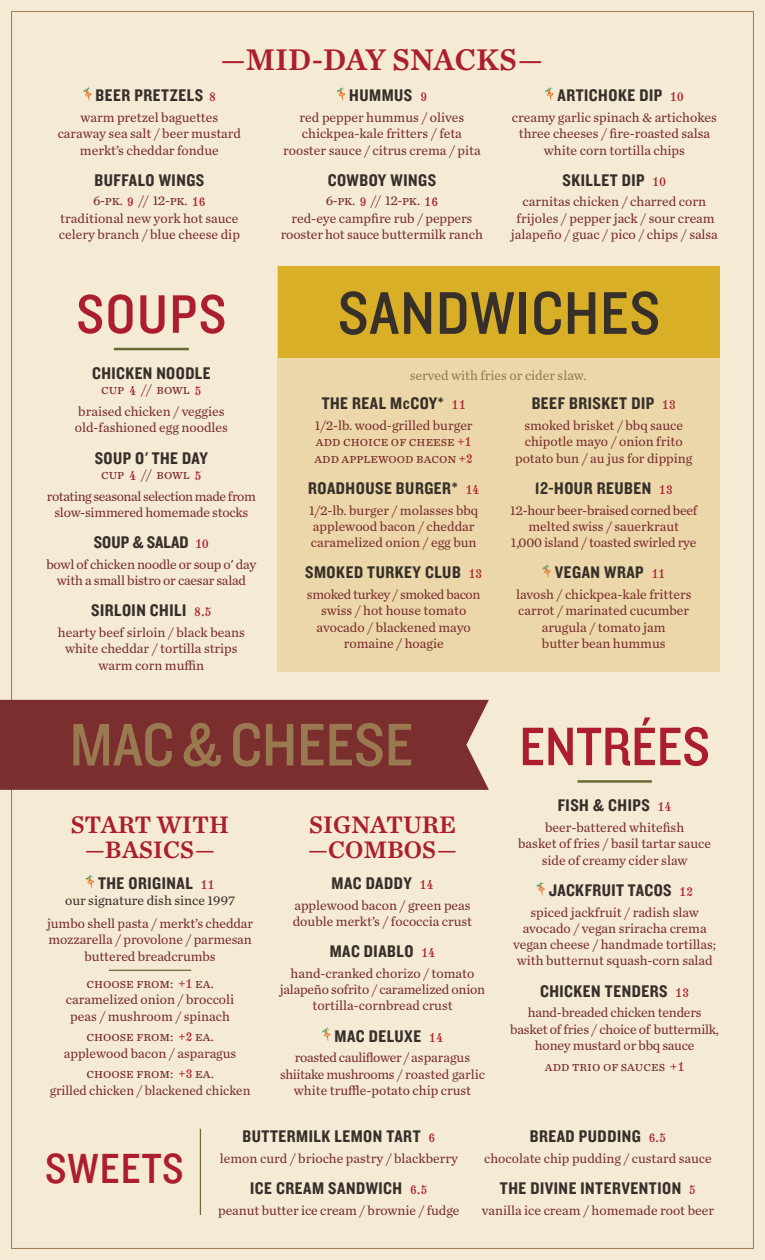
<style>
.page{position:relative;width:765px;height:1260px;background:#f5ebd5}
.page>*{position:absolute;margin:0;border:0;box-sizing:border-box;transform-origin:0 0}
.t1{font:62.5px "Knockout HTF30 Junior Welterwt";letter-spacing:.015em;color:#37302a}
.t2{font:62.5px "Knockout HTF30 Junior Welterwt";color:#9a7951}
.t3{font:56.25px "Knockout HTF30 Junior Welterwt";color:#ac1e2e}
.t4{font:43.75px "Knockout HTF30 Junior Welterwt";letter-spacing:.025em;color:#ac1e2e}
.t5{font:31.25px "Chronicle Text G2 Semi";color:#ac1e2e}
.t6{font:25px/25px "Chronicle Text G2 Semi";color:#ac1e2e;text-align:center}
.t7{font:17.5px "Knockout HTF50 Welterweight";letter-spacing:.03em;color:#37302a}
.t8{font:17.5px "Knockout HTF50 Welterweight";letter-spacing:.005em;color:#37302a}
.t9{font:13.75px/16.2px "Chronicle Text G2";color:#7a2e2d;text-align:center}
.t10{font:13.75px/16.2px "Chronicle Text G2";letter-spacing:-.02em;color:#7a2e2d;text-align:center}
.t11{font:13.75px "Chronicle Text G2";color:#9a7951}
.t12{font:13.75px "Chronicle Text G2";color:#37302a}
.s1{font-family:"Numbers Indicia";font-size:12.5px;color:#ac1e2e}
</style>
<div class="page">
<svg style="left:83px;top:87px;width:9px;height:14px"></svg>
<svg style="left:336px;top:87px;width:10px;height:14px"></svg>
<svg style="left:545px;top:87px;width:9px;height:14px"></svg>
<hr style="left:114px;top:348px;width:75px;height:2px;background:#686b38">
<div style="left:278px;top:266px;width:442px;height:406px;background:#ecd7aa"></div>
<svg style="left:542px;top:564px;width:9px;height:14px"></svg>
<div style="left:278px;top:266px;width:442px;height:92px;background:#d8af27"></div>
<hr style="left:578px;top:780px;width:74px;height:3px;background:#686b38">
<svg style="left:536px;top:881px;width:9px;height:15px"></svg>
<hr style="left:109px;top:970px;width:82px;height:1px;background:#686b38">
<svg style="left:85px;top:874px;width:9px;height:15px"></svg>
<svg style="left:322px;top:1027px;width:9px;height:14px"></svg>
<div style="left:0;top:700px;width:489px;height:90px;background:#7a2e2d"></div>
<hr style="left:200px;top:1129px;width:1px;height:86px;background:#686b38">
<h3 class="t5" style="left:221px;top:35px;width:324px">—MID-DAY SNACKS—</h3>
<p class="t7" style="left:96px;top:86px;width:122px">BEER PRETZELS <span class="s1">8</span></p>
<p class="t9" style="left:58px;top:109px;width:185px">warm pretzel baguettes caraway sea salt / beer mustard merkt’s cheddar fondue</p>
<p class="t7" style="left:94px;top:171px;width:111px">BUFFALO WINGS</p>
<p class="t9" style="left:60px;top:191px;width:180px;line-height:17.5px">6-pk. <sub>9</sub> // 12-pk. <sub>16 </sub>traditional new york hot sauce</p>
<p class="t9" style="left:59px;top:226px;width:183px">celery branch / blue cheese dip</p>
<h2 class="t3" style="left:76px;top:285px;width:151px">SOUPS</h2>
<p class="t7" style="left:92px;top:364px;width:120px">CHICKEN NOODLE</p>
<p class="t9" style="left:78px;top:378px;width:148px;line-height:22px">cup <sub>4</sub> // bowl <sub>5 </sub>braised chicken / veggies</p>
<p class="t9" style="left:75px;top:419px;width:155px">old-fashioned egg noodles</p>
<p class="t7" style="left:95px;top:449px;width:115px">SOUP O' THE DAY</p>
<p class="t9" style="left:47px;top:462px;width:211px;line-height:22px">cup <sub>4</sub> // bowl <sub>5<br></sub>rotating seasonal selection made from</p>
<p class="t9" style="left:54px;top:503px;width:195px">slow-simmered homemade stocks</p>
<p class="t8" style="left:94px;top:533px;width:117px">SOUP &amp; SALAD <span class="s1">10</span></p>
<p class="t9" style="left:46px;top:555px;width:211px">bowl of chicken noodle or soup o' day with a small bistro or caesar salad</p>
<p class="t7" style="left:91px;top:601px;width:122px">SIRLOIN CHILI <span class="s1">8.5</span></p>
<p class="t9" style="left:58px;top:624px;width:188px">hearty beef sirloin / black beans white cheddar / tortilla strips warm corn muffin</p>
<p class="t7" style="left:349px;top:86px;width:79px">HUMMUS <span class="s1">9</span></p>
<p class="t9" style="left:283px;top:109px;width:199px">red pepper hummus / olives chickpea-kale fritters / feta rooster sauce / citrus crema / pita</p>
<p class="t7" style="left:328px;top:171px;width:110px">COWBOY WINGS</p>
<p class="t9" style="left:291px;top:191px;width:182px;line-height:17.5px">6-pk. <sub>9</sub> // 12-pk. <sub>16<br></sub>red-eye campfire rub / peppers</p>
<p class="t9" style="left:281px;top:226px;width:204px">rooster hot sauce buttermilk ranch</p>
<p class="t7" style="left:558px;top:86px;width:128px">ARTICHOKE DIP <span class="s1">10</span></p>
<p class="t9" style="left:512px;top:109px;width:207px">creamy garlic spinach &amp; artichokes three cheeses / fire-roasted salsa white corn tortilla chips</p>
<p class="t7" style="left:562px;top:171px;width:105px">SKILLET DIP <span class="s1">10</span></p>
<p class="t9" style="left:511px;top:193px;width:208px">carnitas chicken / charred corn frijoles / pepper jack / sour cream jalapeño / guac / pico / chips / salsa</p>
<h1 class="t1" style="left:338px;top:281px;width:324px">SANDWICHES</h1>
<p class="t11" style="left:410px;top:365px;width:178px">served with fries or cider slaw.</p>
<p class="t7" style="left:322px;top:395px;width:146px">THE REAL McCOY* <span class="s1">11</span></p>
<p class="t9" style="left:314px;top:417px;width:160px;text-align:justify">1/2-lb. wood-grilled burger add choice of cheese <span class="s1">+1 </span>add applewood bacon <span class="s1">+2</span></p>
<p class="t7" style="left:308px;top:479px;width:173px">ROADHOUSE BURGER* <span class="s1">14</span></p>
<p class="t9" style="left:309px;top:501px;width:171px;text-align:left">1/2-lb. burger / molasses bbq applewood bacon / cheddar caramelized onion / egg bun</p>
<p class="t7" style="left:305px;top:564px;width:179px">SMOKED TURKEY CLUB <span class="s1">13</span></p>
<p class="t9" style="left:307px;top:586px;width:175px">smoked turkey / smoked bacon swiss / hot house tomato avocado / blackened mayo romaine / hoagie</p>
<p class="t7" style="left:532px;top:395px;width:146px">BEEF BRISKET DIP <span class="s1">13</span></p>
<p class="t9" style="left:515px;top:417px;width:179px">smoked brisket / bbq sauce chipotle mayo / onion frito potato bun / au jus for dipping</p>
<p class="t7" style="left:535px;top:479px;width:140px">12-HOUR REUBEN <span class="s1">13</span></p>
<p class="t10" style="left:510px;top:501px;width:189px">12-hour beer-braised corned beef melted swiss / sauerkraut<br>1,000 island / toasted swirled rye</p>
<p class="t7" style="left:555px;top:564px;width:112px">VEGAN WRAP <span class="s1">11</span></p>
<p class="t9" style="left:516px;top:586px;width:177px">lavosh / chickpea-kale fritters carrot / marinated cucumber arugula / tomato jam<br>butter bean hummus</p>
<h1 class="t2" style="left:70px;top:712px;width:345px">MAC &amp; CHEESE</h1>
<h3 class="t6" style="left:71px;top:810px;width:160px">START WITH —BASICS—</h3>
<p class="t7" style="left:98px;top:874px;width:118px">THE ORIGINAL <span class="s1">11</span></p>
<p class="t12" style="left:65px;top:890px;width:172px">our signature dish since 1997</p>
<p class="t9" style="left:47px;top:915px;width:208px">jumbo shell pasta / merkt’s cheddar mozzarella / provolone / parmesan buttered breadcrumbs</p>
<p class="t9" style="left:66px;top:975px;width:170px">choose from: <span class="s1">+1</span> ea. caramelized onion / broccoli peas / mushroom / spinach</p>
<p class="t9" style="left:64px;top:1028px;width:174px">choose from: <span class="s1">+2</span> ea. applewood bacon / asparagus</p>
<p class="t9" style="left:50px;top:1065px;width:202px">choose from: <span class="s1">+3</span> ea.<br>grilled chicken / blackened chicken</p>
<h3 class="t6" style="left:308px;top:810px;width:150px;text-align:left">SIGNATURE —COMBOS—</h3>
<p class="t7" style="left:332px;top:874px;width:103px">MAC DADDY <span class="s1">14</span></p>
<p class="t9" style="left:293px;top:896px;width:181px;text-align:left">applewood bacon / green peas double merkt’s / fococcia crust</p>
<p class="t7" style="left:330px;top:942px;width:107px">MAC DIABLO <span class="s1">14</span></p>
<p class="t9" style="left:280px;top:964px;width:207px">hand-cranked chorizo / tomato jalapeño sofrito / caramelized onion tortilla-cornbread crust</p>
<p class="t7" style="left:335px;top:1027px;width:110px">MAC DELUXE <span class="s1">14</span></p>
<p class="t9" style="left:280px;top:1049px;width:207px">roasted cauliflower / asparagus shiitake mushrooms / roasted garlic white truffle-potato chip crust</p>
<h2 class="t3" style="left:519px;top:717px;width:192px">ENTRÉES</h2>
<p class="t7" style="left:558px;top:797px;width:116px">FISH &amp; CHIPS <span class="s1">14</span></p>
<p class="t9" style="left:518px;top:819px;width:194px">beer-battered whitefish<br>basket of fries / basil tartar sauce side of creamy cider slaw</p>
<p class="t7" style="left:549px;top:881px;width:146px">JACKFRUIT TACOS <span class="s1">12</span></p>
<p class="t9" style="left:513px;top:903px;width:205px">spiced jackfruit / radish slaw avocado / vegan sriracha crema vegan cheese / handmade tortillas; with butternut squash-corn salad</p>
<p class="t7" style="left:540px;top:982px;width:151px">CHICKEN TENDERS <span class="s1">13</span></p>
<p class="t9" style="left:510px;top:1004px;width:210px">hand-breaded chicken tenders basket of fries / choice of buttermilk, honey mustard or bbq sauce</p>
<p class="t9" style="left:545px;top:1057px;width:141px">add trio of sauces <span class="s1">+1</span></p>
<h3 class="t4" style="left:45px;top:1146px;width:140px">SWEETS</h3>
<p class="t7" style="left:242px;top:1127px;width:194px">BUTTERMILK LEMON TART <span class="s1">6</span></p>
<p class="t9" style="left:220px;top:1149px;width:239px">lemon curd / brioche pastry / blackberry</p>
<p class="t7" style="left:250px;top:1179px;width:179px">ICE CREAM SANDWICH <span class="s1">6.5</span></p>
<p class="t9" style="left:218px;top:1201px;width:243px">peanut butter ice cream / brownie / fudge</p>
<p class="t7" style="left:530px;top:1127px;width:138px">BREAD PUDDING <span class="s1">6.5</span></p>
<p class="t9" style="left:484px;top:1149px;width:229px">chocolate chip pudding / custard sauce</p>
<p class="t7" style="left:500px;top:1179px;width:198px">THE DIVINE INTERVENTION <span class="s1">5</span></p>
<p class="t9" style="left:482px;top:1201px;width:234px">vanilla ice cream / homemade root beer</p>
</div>
